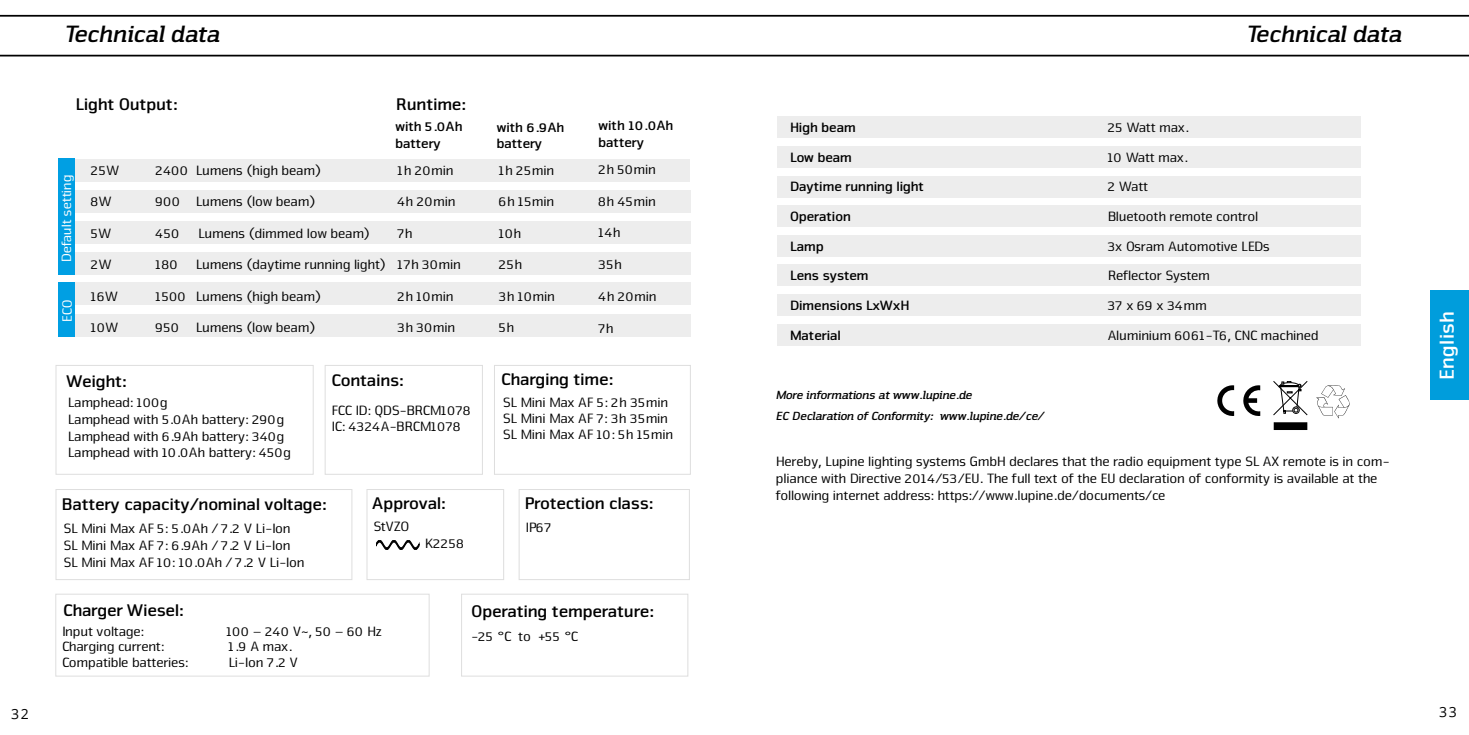
<style>
.page{position:relative;width:1469px;height:735px;background:#fff}
.page>*{position:absolute;margin:0;border:0;box-sizing:border-box;transform-origin:0 0}
.t1{font:italic 24.5px "Nuri Bold Slab";color:#000}
.t2{font:700 21px "Nuri";letter-spacing:.025em;color:#fff}
.t3{font:700 17.5px "Nuri";color:#000}
.t4{font:14px/16.8px "Nuri";color:#000}
.t5{font:700 14px/29.6px "Nuri";color:#000}
.t6{font:14px "Nuri";color:#fff}
.t7{font:14px "Open Sans";color:#000}
.t8{font:italic 12.25px/21px "Nuri Bold Slab";color:#000}
</style>
<div class="page">
<svg style="left:0;top:15px;width:1468px;height:41px"></svg>
<div style="left:56px;top:365px;width:258px;height:109px;border:1px solid #dedede"></div>
<div style="left:494px;top:365px;width:197px;height:109px;border:1px solid #dedede"></div>
<div style="left:56px;top:489px;width:296px;height:90px;border:1px solid #dedede"></div>
<div style="left:461px;top:593px;width:227px;height:83px;border:1px solid #dedede"></div>
<div style="left:518px;top:489px;width:172px;height:90px;border:1px solid #dedede"></div>
<div style="left:325px;top:365px;width:158px;height:109px;border:1px solid #dedede"></div>
<div style="left:55px;top:593px;width:374px;height:83px;border:1px solid #dedede"></div>
<div style="left:366px;top:489px;width:138px;height:90px;border:1px solid #dedede"></div>
<svg style="left:376px;top:540px;width:43px;height:9px"></svg>
<div style="left:73px;top:190px;width:618px;height:22px;background:#ededed"></div>
<div style="left:72px;top:159px;width:618px;height:22px;background:#ededed"></div>
<div style="left:73px;top:314px;width:618px;height:23px;background:#ededed"></div>
<div style="left:73px;top:221px;width:617px;height:23px;background:#ededed"></div>
<div style="left:73px;top:252px;width:617px;height:23px;background:#ededed"></div>
<div style="left:73px;top:282px;width:618px;height:23px;background:#ededed"></div>
<div style="left:58px;top:159px;width:17px;height:116px;background:#009fe3"></div>
<div style="left:58px;top:282px;width:17px;height:55px;background:#009fe3"></div>
<div style="left:1430px;top:290px;width:38px;height:110px;background:#009ddc"></div>
<svg style="left:1217px;top:385px;width:17px;height:31px"></svg>
<svg style="left:1243px;top:385px;width:17px;height:31px"></svg>
<svg style="left:1316px;top:385px;width:33px;height:33px"></svg>
<svg style="left:1273px;top:381px;width:35px;height:35px"></svg>
<div style="left:1274px;top:422px;width:32px;height:7px;background:#000"></div>
<div style="left:1273px;top:422px;width:34px;height:7px;border:1px solid #000"></div>
<div style="left:777px;top:146px;width:583px;height:21px;background:#ededed"></div>
<div style="left:777px;top:117px;width:583px;height:21px;background:#ededed"></div>
<div style="left:777px;top:176px;width:583px;height:21px;background:#ededed"></div>
<div style="left:777px;top:205px;width:583px;height:21px;background:#ededed"></div>
<div style="left:777px;top:235px;width:583px;height:21px;background:#ededed"></div>
<div style="left:777px;top:264px;width:583px;height:22px;background:#ededed"></div>
<div style="left:777px;top:294px;width:583px;height:21px;background:#ededed"></div>
<div style="left:777px;top:324px;width:583px;height:21px;background:#ededed"></div>
<h1 class="t1" style="left:64px;top:18px;width:156px">Technical data</h1>
<p class="t3" style="left:75px;top:94px;width:103px">Light Output:</p>
<p class="t6" style="left:58px;top:263px;width:89px;rotate:-90deg">Default setting</p>
<p class="t6" style="left:58px;top:322px;width:24px;rotate:-90deg">ECO</p>
<p class="t4" style="left:90px;top:161px;width:30px">25W</p>
<p class="t4" style="left:155px;top:161px;width:166px">2400 Lumens (high beam)</p>
<p class="t4" style="left:90px;top:192px;width:22px">8W</p>
<p class="t4" style="left:155px;top:192px;width:161px">900 Lumens (low beam)</p>
<p class="t4" style="left:90px;top:224px;width:22px">5W</p>
<p class="t4" style="left:155px;top:224px;width:26px">450</p>
<p class="t4" style="left:197px;top:224px;width:173px">Lumens (dimmed low beam)</p>
<p class="t4" style="left:90px;top:255px;width:22px">2W</p>
<p class="t4" style="left:155px;top:255px;width:24px">180</p>
<p class="t4" style="left:195px;top:255px;width:191px">Lumens (daytime running light)</p>
<p class="t4" style="left:90px;top:287px;width:28px">16W</p>
<p class="t4" style="left:155px;top:287px;width:166px">1500 Lumens (high beam)</p>
<p class="t4" style="left:90px;top:318px;width:29px">10W</p>
<p class="t4" style="left:155px;top:318px;width:161px">950 Lumens (low beam)</p>
<p class="t3" style="left:395px;top:93px;width:71px">Runtime:</p>
<p class="t5" style="left:395px;top:118px;width:68px;line-height:16.8px">with 5.0Ah battery</p>
<p class="t4" style="left:397px;top:161px;width:57px">1h 20min</p>
<p class="t4" style="left:397px;top:192px;width:59px">4h 20min</p>
<p class="t4" style="left:397px;top:224px;width:16px">7h</p>
<p class="t4" style="left:397px;top:255px;width:65px">17h 30min</p>
<p class="t4" style="left:397px;top:287px;width:57px">2h 10min</p>
<p class="t4" style="left:397px;top:318px;width:59px">3h 30min</p>
<p class="t3" style="left:66px;top:370px;width:61px">Weight:</p>
<p class="t4" style="left:67px;top:393px;width:225px">Lamphead: 100g<br>Lamphead with 5.0Ah battery: 290g<br>Lamphead with 6.9Ah battery: 340g<br>Lamphead with 10.0Ah battery: 450g</p>
<p class="t3" style="left:331px;top:369px;width:73px">Contains:</p>
<p class="t4" style="left:331px;top:401px;width:141px">FCC ID: QDS-BRCM1078<br>IC: 4324A-BRCM1078</p>
<p class="t3" style="left:61px;top:493px;width:266px">Battery capacity/nominal voltage:</p>
<p class="t4" style="left:63px;top:519px;width:242px">SL Mini Max AF 5: 5.0Ah / 7.2 V Li-Ion<br>SL Mini Max AF 7: 6.9Ah / 7.2 V Li-Ion<br>SL Mini Max AF 10: 10.0Ah / 7.2 V Li-Ion</p>
<p class="t3" style="left:371px;top:492px;width:75px">Approval:</p>
<p class="t4" style="left:373px;top:517px;width:37px">StVZO</p>
<p class="t4" style="left:424px;top:534px;width:41px">K2258</p>
<p class="t5" style="left:496px;top:118px;width:69px;line-height:16.8px">with 6.9Ah battery</p>
<p class="t5" style="left:598px;top:116px;width:76px;line-height:16.8px">with 10.0Ah battery</p>
<p class="t4" style="left:498px;top:161px;width:57px">1h 25min</p>
<p class="t4" style="left:498px;top:192px;width:57px">6h 15min</p>
<p class="t4" style="left:498px;top:224px;width:24px">10h</p>
<p class="t4" style="left:498px;top:255px;width:24px">25h</p>
<p class="t4" style="left:498px;top:287px;width:57px">3h 10min</p>
<p class="t4" style="left:498px;top:318px;width:17px">5h</p>
<p class="t4" style="left:598px;top:161px;width:59px">2h 50min</p>
<p class="t4" style="left:598px;top:192px;width:59px">8h 45min</p>
<p class="t4" style="left:598px;top:224px;width:23px">14h</p>
<p class="t4" style="left:598px;top:255px;width:24px">35h</p>
<p class="t4" style="left:598px;top:288px;width:59px">4h 20min</p>
<p class="t4" style="left:598px;top:319px;width:16px">7h</p>
<p class="t3" style="left:500px;top:367px;width:113px">Charging time:</p>
<p class="t4" style="left:502px;top:393px;width:172px;line-height:16.3px">SL Mini Max AF 5: 2h 35min<br>SL Mini Max AF 7: 3h 35min<br>SL Mini Max AF 10: 5h 15min</p>
<p class="t3" style="left:523px;top:492px;width:130px">Protection class:</p>
<p class="t4" style="left:525px;top:518px;width:28px">IP67</p>
<p class="t3" style="left:63px;top:599px;width:122px">Charger Wiesel:</p>
<p class="t4" style="left:61px;top:621px;width:83px">Input voltage:</p>
<p class="t4" style="left:226px;top:621px;width:157px">100 – 240 V~, 50 – 60 Hz</p>
<p class="t4" style="left:61px;top:637px;width:103px">Charging current:</p>
<p class="t4" style="left:228px;top:637px;width:65px">1.9 A max.</p>
<p class="t4" style="left:61px;top:653px;width:127px">Compatible batteries:</p>
<p class="t4" style="left:228px;top:653px;width:71px">Li-Ion 7.2 V</p>
<p class="t3" style="left:470px;top:600px;width:184px">Operating temperature:</p>
<p class="t4" style="left:470px;top:626px;width:108px">-25 °C to +55 °C</p>
<h1 class="t1" style="left:1245px;top:18px;width:156px">Technical data</h1>
<p class="t5" style="left:789px;top:112px;width:67px">High beam</p>
<p class="t4" style="left:1107px;top:119px;width:82px">25 Watt max.</p>
<p class="t5" style="left:789px;top:142px;width:63px">Low beam</p>
<p class="t4" style="left:1107px;top:148px;width:82px">10 Watt max.</p>
<p class="t5" style="left:789px;top:171px;width:135px">Daytime running light<br>Operation<br>Lamp<br>Lens system<br>Dimensions LxWxH<br>Material</p>
<p class="t4" style="left:1107px;top:171px;width:212px;line-height:29.6px">2 Watt<br>Bluetooth remote control<br>3x Osram Automotive LEDs<br>Reflector System<br>37 x 69 x 34mm<br>Aluminium 6061-T6, CNC machined</p>
<p class="t8" style="left:775px;top:384px;width:270px">More informations at www.lupine.de<br>EC Declaration of Conformity: www.lupine.de/ce/</p>
<p class="t4" style="left:775px;top:452px;width:615px">Hereby, Lupine lighting systems GmbH declares that the radio equipment type SL AX remote is in com&shy;pliance with Directive 2014/53/EU. The full text of the EU declaration of conformity is available at the following internet address: https://www.lupine.de/documents/ce</p>
<h2 class="t2" style="left:1433px;top:380px;width:70px;rotate:-90deg">English</h2>
<p class="t7" style="left:11px;top:704px;width:19px">32</p>
<p class="t7" style="left:1439px;top:701px;width:19px">33</p>
</div>
